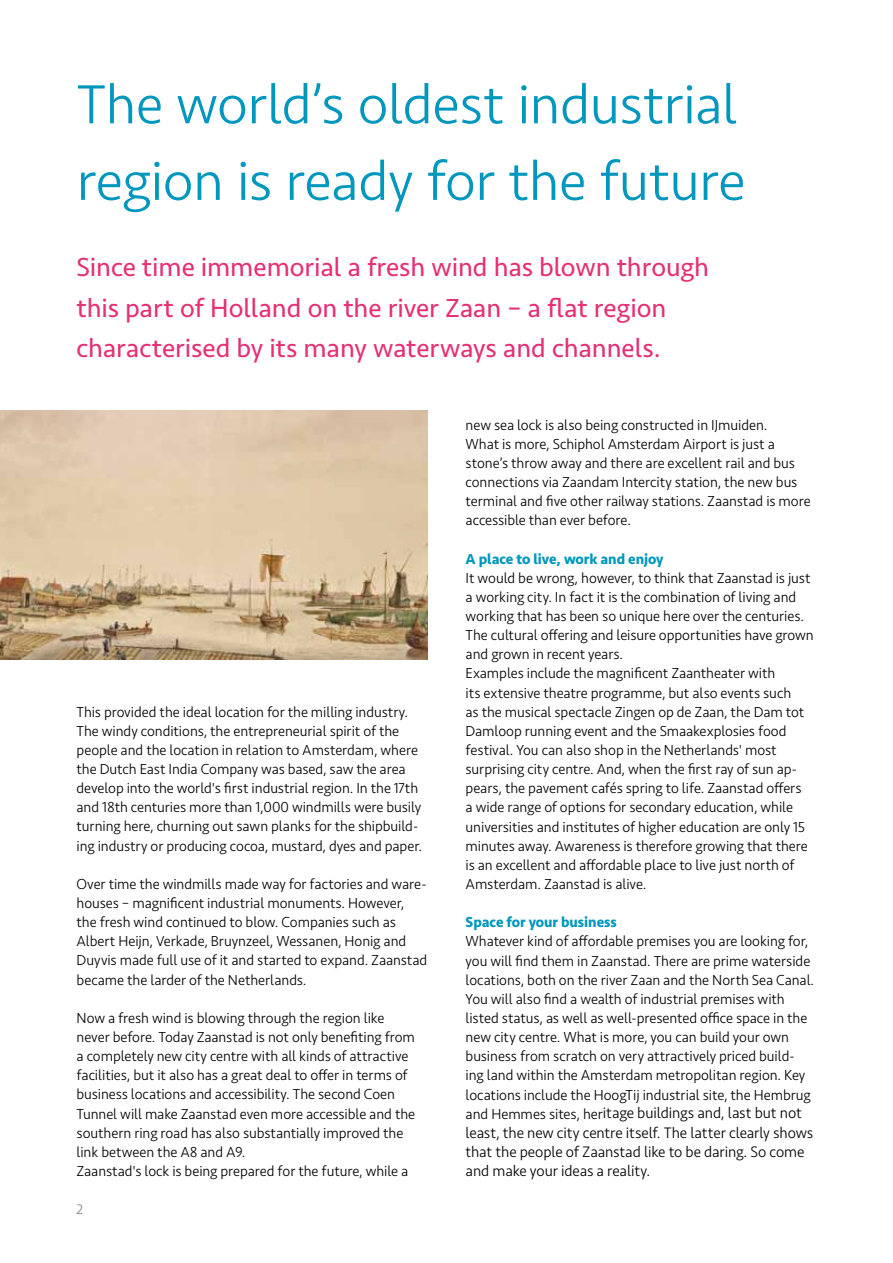
<style>
.page{position:relative;width:893px;height:1263px;background:#fff}
.page>*{position:absolute;margin:0;border:0;box-sizing:border-box;transform-origin:0 0}
.t1{font:300 57px/76.5px "Seravek Basic";letter-spacing:-.01em;color:#0097be}
.t2{font:27px/40.5px "Seravek Basic";letter-spacing:-.005em;color:#e53075}
.t3{font:300 15.75px/19.2px "Seravek Basic";letter-spacing:-.01em;color:#000}
.t4{font:300 15px/19.2px "Seravek Basic";letter-spacing:-.005em;color:#000}
.t5{font:700 15px "Seravek Basic";color:#0097be}
.t6{font:300 14.25px "Seravek Basic";color:#887a79}
.s1{font-size:15px}
</style>
<div class="page">
<img style="left:0;top:410px;width:427px;height:249px">
<h1 class="t1" style="left:77px;top:66px;width:670px">The world’s oldest industrial region is ready for the future</h1>
<h2 class="t2" style="left:77px;top:247px;width:634px">Since time immemorial a fresh wind has blown through this part of Holland on the river Zaan – a flat region characterised by its many waterways and channels.</h2>
<p class="t4" style="left:77px;top:702px;width:347px">This provided the ideal location for the milling industry.<br>The windy conditions, the entrepreneurial spirit of the people and the location in relation to Amsterdam, where the Dutch East India Company was based, saw the area develop into the world's first industrial region. In the 17th and 18th centuries more than 1,000 windmills were busily turning here, churning out sawn planks for the shipbuild&shy;ing industry or producing cocoa, mustard, dyes and paper.</p>
<p class="t4" style="left:77px;top:874px;width:352px">Over time the windmills made way for factories and ware&shy;houses – magnificent industrial monuments. However, the fresh wind continued to blow. Companies such as Albert Heijn, Verkade, Bruynzeel, Wessanen, Honig and Duyvis made full use of it and started to expand. Zaanstad became the larder of the Netherlands.</p>
<p class="t4" style="left:77px;top:1008px;width:340px">Now a fresh wind is blowing through the region like never before. Today Zaanstad is not only benefiting from a completely new city centre with all kinds of attractive facilities, but it also has a great deal to offer in terms of business locations and accessibility. The second Coen Tunnel will make Zaanstad even more accessible and the southern ring road has also substantially improved the link between the A8 and A9.<br>Zaanstad's lock is being prepared for the future, while a</p>
<p class="t6" style="left:77px;top:1201px;width:8px">2</p>
<p class="t4" style="left:466px;top:415px;width:347px">new sea lock is also being constructed in IJmuiden.<br>What is more, Schiphol Amsterdam Airport is just a stone’s throw away and there are excellent rail and bus connections via Zaandam Intercity station, the new bus terminal and five other railway stations. Zaanstad is more accessible than ever before.</p>
<p class="t5" style="left:466px;top:549px;width:200px">A place to live, work and enjoy</p>
<p class="t4" style="left:466px;top:568px;width:350px">It would be wrong, however, to think that Zaanstad is just a working city. In fact it is the combination of living and working that has been so unique here over the centuries.<br>The cultural offering and leisure opportunities have grown and grown in recent years.<br>Examples include the magnificent Zaantheater with<br>its extensive theatre programme, but also events such<br>as the musical spectacle Zingen op de Zaan, the Dam tot Damloop running event and the Smaakexplosies food festival. You can also shop in the Netherlands' most surprising city centre. And, when the first ray of sun ap&shy;pears, the pavement cafés spring to life. Zaanstad offers<br>a wide range of options for secondary education, while universities and institutes of higher education are only 15 minutes away. Awareness is therefore growing that there is an excellent and affordable place to live just north of Amsterdam. Zaanstad is alive.</p>
<p class="t5" style="left:466px;top:913px;width:153px">Space for your business</p>
<p class="t4" style="left:466px;top:932px;width:350px">Whatever kind of affordable premises you are looking for, you will find them in Zaanstad. There are prime waterside locations, both on the river Zaan and the North Sea Canal.<br>You will also find a wealth of industrial premises with listed status, as well as well-presented office space in the new city centre. What is more, you can build your own business from scratch on very attractively priced build&shy;ing land within the Amsterdam metropolitan region. Key locations include the HoogTij industrial site, the Hembrug</p>
<p class="t3" style="left:466px;top:1103px;width:349px"><span class="s1">and Hemmes sites, her</span>itage buildings and, last but not least, the new city centre itself. The latter clearly shows that the people of Zaanstad like to be daring. So come and make your ideas a reality.</p>
</div>
